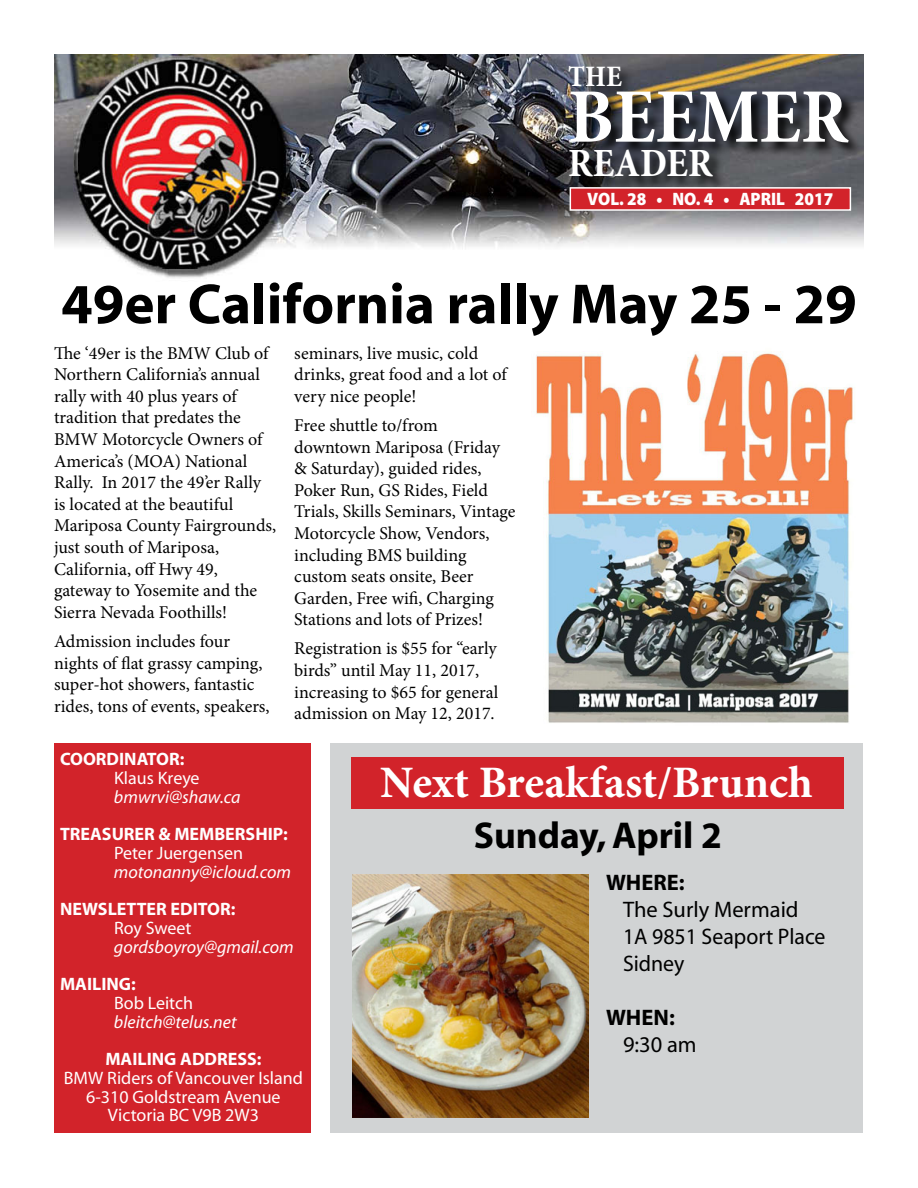
<style>
.page{position:relative;width:918px;height:1188px;background:#fff}
.page>*{position:absolute;margin:0;border:0;box-sizing:border-box;transform-origin:0 0}
.t1{font:700 condensed 78px "Minion Pro";color:#fff}
.Headline{font:700 57px "Myriad";color:#000}
.t2{font:700 45px "Minion Pro";color:#fff}
.t3{font:700 condensed 40.5px "Minion Pro";color:#fff}
.t4{font:700 37.5px "Myriad";color:#000}
.t5{font:700 condensed 30px "Minion Pro";color:#fff}
.t6{font:22.5px "Myriad";color:#000}
.t7{font:700 22.5px "Myriad";color:#000}
.t8{font:18px/21.6px "Minion Pro";color:#000}
.t9{font:18px "Myriad";color:#fff}
.t10{font:700 18px "Myriad";color:#fff}
.t11{font:italic 18px "Myriad";color:#fff}
.t12{font:900 18px "Myriad Pro";color:#fff;scale:.93 1}
</style>
<div class="page">
<div style="left:331px;top:743px;width:532px;height:390px;background:#d1d3d4"></div>
<img style="left:54px;top:54px;width:810px;height:224px">
<div style="left:569px;top:66px;width:295px;height:126px;background:#000;opacity:.9"></div>
<div style="left:570px;top:187px;width:281px;height:24px;background:#d2232a;border:2px solid #fff"></div>
<div style="left:55px;top:743px;width:256px;height:390px;background:#d2232a"></div>
<div style="left:352px;top:758px;width:492px;height:51px;background:#d2232a"></div>
<img style="left:352px;top:875px;width:236px;height:242px">
<img style="left:536px;top:353px;width:317px;height:370px">
<p class="t5" style="left:568px;top:56px;width:55px">THE</p>
<p class="t1" style="left:568px;top:63px;width:282px">BEEMER</p>
<p class="t3" style="left:568px;top:135px;width:146px">READER</p>
<p class="t12" style="left:587px;top:188px;width:266px">VOL. 28 • NO. 4 • APRIL 2017</p>
<p class="Headline" style="left:61px;top:275px;width:797px">49er California rally May 25 - 29</p>
<p class="t8" style="left:54px;top:342px;width:224px">The ‘49er is the BMW Club of<br>Northern California’s annual rally with 40 plus years of tradition that predates the<br>BMW Motorcycle Owners of<br>America’s (MOA) National<br>Rally. In 2017 the 49’er Rally is located at the beautiful<br>Mariposa County Fairgrounds, just south of Mariposa,<br>California, off Hwy 49, gateway to Yosemite and the<br>Sierra Nevada Foothills!</p>
<p class="t8" style="left:54px;top:631px;width:217px">Admission includes four nights of flat grassy camping, super-hot showers, fantastic rides, tons of events, speakers,</p>
<p class="t8" style="left:294px;top:342px;width:214px">seminars, live music, cold drinks, great food and a lot of very nice people!</p>
<p class="t8" style="left:294px;top:415px;width:223px">Free shuttle to/from downtown Mariposa (Friday &amp; Saturday), guided rides,<br>Poker Run, GS Rides, Field<br>Trials, Skills Seminars, Vintage<br>Motorcycle Show, Vendors, including BMS building custom seats onsite, Beer<br>Garden, Free wifi, Charging<br>Stations and lots of Prizes!</p>
<p class="t8" style="left:294px;top:638px;width:206px">Registration is $55 for “early birds” until May 11, 2017, increasing to $65 for general admission on May 12, 2017.</p>
<p class="t10" style="left:60px;top:750px;width:126px">COORDINATOR:</p>
<p class="t9" style="left:114px;top:769px;width:87px">Klaus Kreye</p>
<p class="t11" style="left:114px;top:788px;width:128px">bmwrvi@shaw.ca</p>
<p class="t10" style="left:60px;top:825px;width:229px">TREASURER &amp; MEMBERSHIP:</p>
<p class="t9" style="left:114px;top:844px;width:131px">Peter Juergensen</p>
<p class="t11" style="left:114px;top:863px;width:179px">motonanny@icloud.com</p>
<p class="t10" style="left:60px;top:900px;width:177px">NEWSLETTER EDITOR:</p>
<p class="t9" style="left:114px;top:919px;width:79px">Roy Sweet</p>
<p class="t11" style="left:114px;top:938px;width:181px">gordsboyroy@gmail.com</p>
<p class="t10" style="left:60px;top:975px;width:77px">MAILING:</p>
<p class="t9" style="left:114px;top:994px;width:81px">Bob Leitch</p>
<p class="t11" style="left:114px;top:1013px;width:124px">bleitch@telus.net</p>
<p class="t10" style="left:105px;top:1050px;width:158px">MAILING ADDRESS:</p>
<p class="t9" style="left:64px;top:1069px;width:241px">BMW Riders of Vancouver Island</p>
<p class="t9" style="left:86px;top:1088px;width:196px">6-310 Goldstream Avenue</p>
<p class="t9" style="left:108px;top:1106px;width:153px">Victoria BC V9B 2W3</p>
<p class="t2" style="left:380px;top:751px;width:434px">Next Breakfast/Brunch</p>
<p class="t4" style="left:474px;top:816px;width:250px">Sunday, April 2</p>
<p class="t7" style="left:606px;top:871px;width:80px">WHERE:</p>
<p class="t6" style="left:623px;top:898px;width:177px">The Surly Mermaid</p>
<p class="t6" style="left:623px;top:925px;width:204px">1A 9851 Seaport Place</p>
<p class="t6" style="left:623px;top:952px;width:63px">Sidney</p>
<p class="t7" style="left:606px;top:1006px;width:70px">WHEN:</p>
<p class="t6" style="left:623px;top:1033px;width:75px">9:30 am</p>
</div>
